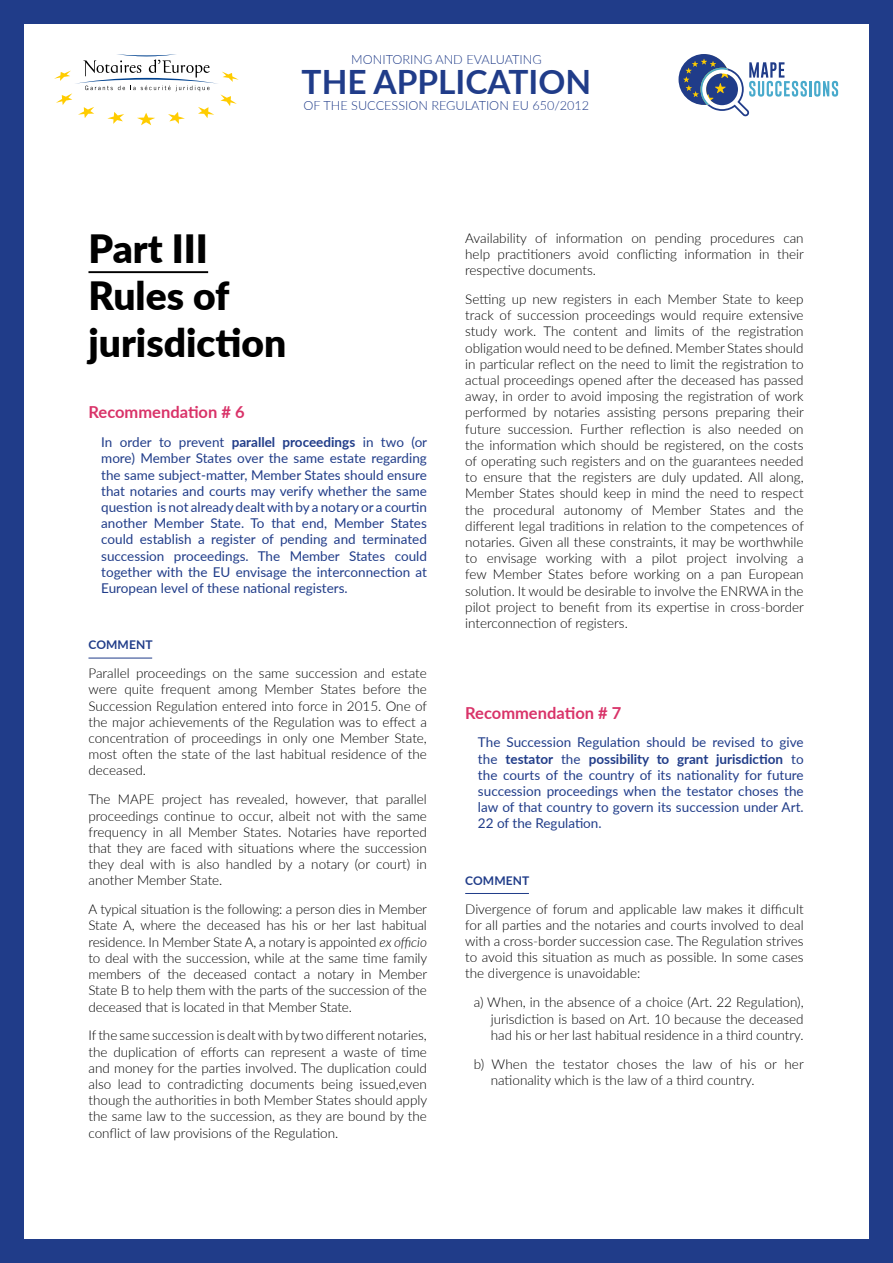
<style>
.page{position:relative;width:893px;height:1263px;background:#fff}
.page>*{position:absolute;margin:0;border:0;box-sizing:border-box;transform-origin:0 0}
.t1{font:900 39px/46.8px "Lato";color:#000}
.t2{font:700 33.45px "Lato";color:#203c89}
.t3{font:700 16.5px "Lato";color:#d93369}
.t4{font:300 13.5px/16.2px "Lato";color:#000;text-align:justify}
.t5{font:13.5px/16.2px "Lato";color:#203c89;text-align:justify}
.t6{font:300 12.6px "Lato";color:#203c89}
.t7{font:700 12px "Lato";letter-spacing:.01em;color:#203c89}
.s1{font-weight:700}
.s2{font-style:italic}
</style>
<div class="page">
<div style="left:0;top:0;width:893px;height:24px;background:#203c89"></div>
<div style="left:0;top:1239px;width:893px;height:24px;background:#203c89"></div>
<div style="left:869px;top:0;width:24px;height:1263px;background:#203c89"></div>
<div style="left:0;top:0;width:24px;height:1263px;background:#203c89"></div>
<hr style="left:809px;top:81px;width:3px;height:15px;background:#49aacc">
<svg style="left:814px;top:81px;width:24px;height:16px"></svg>
<svg style="left:678px;top:54px;width:129px;height:62px"></svg>
<svg style="left:54px;top:54px;width:185px;height:71px"></svg>
<hr style="left:88px;top:271px;width:120px;height:2px;background:#000">
<hr style="left:88px;top:658px;width:64px;height:1px;background:#203c89">
<hr style="left:465px;top:893px;width:64px;height:1px;background:#203c89">
<p class="t6" style="left:351px;top:51px;width:192px">MONITORING AND EVALUATING</p>
<p class="t6" style="left:304px;top:97px;width:287px">OF THE SUCCESSION REGULATION EU 650/2012</p>
<h2 class="t2" style="left:302px;top:58px;width:291px">THE APPLICATION</h2>
<h1 class="t1" style="left:88px;top:224px;width:200px">Part III<br>Rules of jurisdiction</h1>
<p class="t3" style="left:88px;top:400px;width:158px">Recommendation # 6</p>
<p class="t5" style="left:101px;top:434px;width:327px">In order to prevent <span class="s1">parallel proceedings</span> in two (or more) Member States over the same estate regarding the same subject-matter, Member States should ensure that notaries and courts may verify whether the same question is not already dealt with by a notary or a courtin another Member State. To that end, Member States could establish a register of pending and terminated succession proceedings. The Member States could together with the EU envisage the interconnection at European level of these national registers.</p>
<p class="t7" style="left:88px;top:636px;width:66px">COMMENT</p>
<p class="t4" style="left:88px;top:665px;width:340px">Parallel proceedings on the same succession and estate were quite frequent among Member States before the Succession Regulation entered into force in 2015. One of the major achievements of the Regulation was to effect a concentration of proceedings in only one Member State, most often the state of the last habitual residence of the deceased.</p>
<p class="t4" style="left:88px;top:791px;width:340px">The MAPE project has revealed, however, that parallel proceedings continue to occur, albeit not with the same frequency in all Member States. Notaries have reported that they are faced with situations where the succession they deal with is also handled by a notary (or court) in another Member State.</p>
<p class="t4" style="left:88px;top:901px;width:340px">A typical situation is the following: a person dies in Member State A, where the deceased has his or her last habitual residence. In Member State A, a notary is appointed <span class="s2">ex officio </span>to deal with the succession, while at the same time family members of the deceased contact a notary in Member State B to help them with the parts of the succession of the deceased that is located in that Member State.</p>
<p class="t4" style="left:88px;top:1027px;width:340px">If the same succession is dealt with by two different notaries, the duplication of efforts can represent a waste of time and money for the parties involved. The duplication could also lead to contradicting documents being issued,even though the authorities in both Member States should apply the same law to the succession, as they are bound by the conflict of law provisions of the Regulation.</p>
<p class="t4" style="left:465px;top:229px;width:340px">Availability of information on pending procedures can help practitioners avoid conflicting information in their respective documents.</p>
<p class="t4" style="left:465px;top:291px;width:340px">Setting up new registers in each Member State to keep track of succession proceedings would require extensive study work. The content and limits of the registration obligation would need to be defined. Member States should in particular reflect on the need to limit the registration to actual proceedings opened after the deceased has passed away, in order to avoid imposing the registration of work performed by notaries assisting persons preparing their future succession. Further reflection is also needed on the information which should be registered, on the costs of operating such registers and on the guarantees needed to ensure that the registers are duly updated. All along, Member States should keep in mind the need to respect the procedural autonomy of Member States and the different legal traditions in relation to the competences of notaries. Given all these constraints, it may be worthwhile to envisage working with a pilot project involving a few Member States before working on a pan European solution. It would be desirable to involve the ENRWA in the pilot project to benefit from its expertise in cross-border interconnection of registers.</p>
<p class="t3" style="left:465px;top:700px;width:158px">Recommendation # 7</p>
<p class="t5" style="left:478px;top:734px;width:327px">The Succession Regulation should be revised to give the <span class="s1">testator</span> the <span class="s1">possibility to grant jurisdiction</span> to the courts of the country of its nationality for future succession proceedings when the testator choses the law of that country to govern its succession under Art.<br>22 of the Regulation.</p>
<p class="t7" style="left:465px;top:871px;width:66px">COMMENT</p>
<p class="t4" style="left:465px;top:900px;width:340px">Divergence of forum and applicable law makes it difficult for all parties and the notaries and courts involved to deal with a cross-border succession case. The Regulation strives to avoid this situation as much as possible. In some cases the divergence is unavoidable:</p>
<p class="t4" style="left:491px;top:994px;width:314px;text-indent:-17px">a) When, in the absence of a choice (Art. 22 Regulation), jurisdiction is based on Art. 10 because the deceased had his or her last habitual residence in a third country.</p>
<p class="t4" style="left:491px;top:1055px;width:315px;text-indent:-17px">b) When the testator choses the law of his or her nationality which is the law of a third country.</p>
</div>
